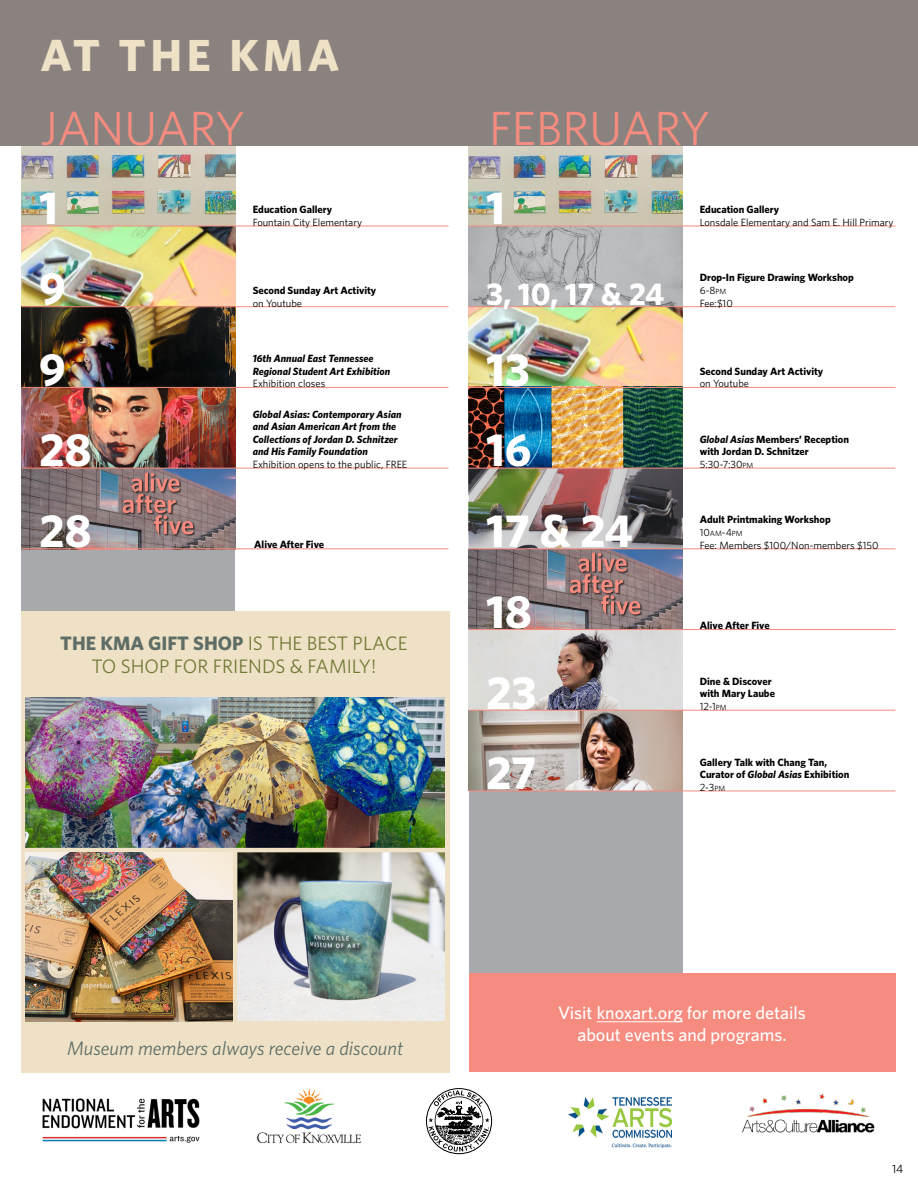
<style>
.page{position:relative;width:918px;height:1188px;background:#fff}
.page>*{position:absolute;margin:0;border:0;box-sizing:border-box;transform-origin:0 0}
.t1{font:48px "Whitney HTF";color:#f58c7f}
.t2{font:700 46.35px/80.7px "Whitney HTF";color:#fff}
.t3{font:700 45px "Whitney HTF";letter-spacing:.1em;color:#eee1c6}
.t4{font:700 31.5px "Whitney HTF";color:#fff}
.t5{font:19.5px/23.4px "Whitney HTF";color:#727a36;text-align:center}
.t6{font:italic 19.5px "Whitney HTF";color:#5e6e66}
.t7{font:500 18px/21.6px "Whitney HTF";color:#fff;text-align:center}
.t8{font:12px "Whitney HTF";color:#000}
.t9{font:700 10.5px/12.6px "Whitney HTF";color:#000}
.t10{font:10.5px/12.6px "Whitney HTF";color:#000}
.t11{font:italic 700 10.5px/12.6px "Whitney HTF";color:#000}
.s1{font-weight:700;color:#5e6e66}
.s2{font-weight:400}
.s3{font-weight:400;font-size:7.5px}
.s4{font-style:italic}
.s5{font-weight:700}
.s6{font-size:7.5px}
</style>
<div class="page">
<div style="left:22px;top:230px;width:213px;height:842px;background:#a7a9ac"></div>
<div style="left:469px;top:143px;width:213px;height:929px;background:#a7a9ac"></div>
<img style="left:469px;top:145px;width:213px;height:81px">
<img style="left:22px;top:145px;width:213px;height:81px">
<svg style="left:469px;top:630px;width:213px;height:80px;fill:#dcdbda"></svg>
<svg style="left:22px;top:469px;width:213px;height:79px"></svg>
<img style="left:42px;top:1098px;width:158px;height:45px">
<img style="left:742px;top:1093px;width:133px;height:40px">
<img style="left:257px;top:1088px;width:105px;height:56px">
<svg style="left:428px;top:1090px;width:62px;height:62px"></svg>
<img style="left:568px;top:1098px;width:104px;height:49px">
<div style="left:0;top:0;width:918px;height:145px;background:#8a827f"></div>
<img style="left:469px;top:307px;width:213px;height:80px">
<svg style="left:469px;top:549px;width:213px;height:80px"></svg>
<img style="left:22px;top:388px;width:213px;height:80px">
<img style="left:469px;top:469px;width:213px;height:79px">
<svg style="left:469px;top:227px;width:213px;height:79px;fill:#b5b7ba"></svg>
<img style="left:469px;top:711px;width:213px;height:79px">
<img style="left:22px;top:227px;width:213px;height:79px">
<div style="left:21px;top:611px;width:428px;height:462px;background:#eee1c6"></div>
<img style="left:25px;top:697px;width:419px;height:151px">
<img style="left:238px;top:853px;width:206px;height:168px">
<img style="left:469px;top:388px;width:213px;height:80px">
<hr style="left:469px;top:226px;width:426px;height:1px;background:#f58c7f">
<hr style="left:469px;top:306px;width:426px;height:1px;background:#f58c7f">
<hr style="left:469px;top:387px;width:426px;height:1px;background:#f58c7f">
<hr style="left:469px;top:468px;width:426px;height:1px;background:#f58c7f">
<hr style="left:469px;top:548px;width:426px;height:1px;background:#f58c7f">
<hr style="left:469px;top:629px;width:426px;height:1px;background:#f58c7f">
<hr style="left:469px;top:710px;width:426px;height:1px;background:#f58c7f">
<hr style="left:469px;top:790px;width:426px;height:1px;background:#f58c7f">
<img style="left:22px;top:307px;width:213px;height:80px">
<img style="left:26px;top:853px;width:206px;height:168px">
<div style="left:469px;top:974px;width:426px;height:98px;background:#f58c7f"></div>
<hr style="left:597px;top:1022px;width:86px;height:1px;background:#fff">
<hr style="left:22px;top:226px;width:426px;height:1px;background:#f58c7f">
<hr style="left:22px;top:306px;width:426px;height:1px;background:#f58c7f">
<hr style="left:22px;top:387px;width:426px;height:1px;background:#f58c7f">
<hr style="left:22px;top:468px;width:426px;height:1px;background:#f58c7f">
<hr style="left:22px;top:548px;width:426px;height:1px;background:#f58c7f">
<h3 class="t3" style="left:40px;top:28px;width:300px">AT THE KMA</h3>
<h1 class="t1" style="left:40px;top:100px;width:206px">JANUARY</h1>
<h1 class="t1" style="left:489px;top:100px;width:223px">FEBRUARY</h1>
<h2 class="t2" style="left:39px;top:167px;width:20px">1</h2>
<h2 class="t2" style="left:39px;top:247px;width:28px">9</h2>
<h2 class="t2" style="left:39px;top:328px;width:54px">9<br>28</h2>
<h2 class="t2" style="left:39px;top:489px;width:54px">28</h2>
<p class="t9" style="left:253px;top:203px;width:81px">Education Gallery</p>
<p class="t10" style="left:253px;top:216px;width:111px">Fountain City Elementary</p>
<p class="t9" style="left:253px;top:284px;width:125px">Second Sunday Art Activity</p>
<p class="t10" style="left:253px;top:296px;width:51px">on Youtube</p>
<p class="t11" style="left:253px;top:352px;width:139px">16th Annual East Tennessee<br>Regional Student Art Exhibition</p>
<p class="t10" style="left:253px;top:377px;width:74px">Exhibition closes</p>
<p class="t11" style="left:253px;top:407px;width:150px">Global Asias: Contemporary Asian and Asian American Art from the<br>Collections of Jordan D. Schnitzer and His Family Foundation</p>
<p class="t10" style="left:253px;top:458px;width:156px">Exhibition opens to the public, FREE</p>
<p class="t9" style="left:254px;top:538px;width:71px">Alive After Five</p>
<h3 class="t5" style="left:60px;top:631px;width:349px"><span class="s1">THE KMA GIFT SHOP</span> IS THE BEST PLACE<br>TO SHOP FOR FRIENDS &amp; FAMILY!</h3>
<h2 class="t2" style="left:486px;top:167px;width:20px">1</h2>
<p class="t9" style="left:700px;top:203px;width:81px">Education Gallery</p>
<p class="t10" style="left:700px;top:216px;width:195px">Lonsdale Elementary and Sam E. Hill Primary</p>
<h3 class="t4" style="left:486px;top:275px;width:180px">3, 10, 17 &amp; 24</h3>
<p class="t9" style="left:700px;top:271px;width:156px">Drop-In Figure Drawing Workshop<br><span class="s2">6-8</span><span class="s3">PM<br></span><span class="s2">Fee:$10</span></p>
<h2 class="t2" style="left:486px;top:328px;width:46px">13</h2>
<p class="t9" style="left:700px;top:364px;width:125px">Second Sunday Art Activity</p>
<p class="t10" style="left:700px;top:377px;width:51px">on Youtube</p>
<h2 class="t2" style="left:486px;top:409px;width:47px">16</h2>
<p class="t9" style="left:700px;top:433px;width:151px"><span class="s4">Global Asias</span> Members’ Reception with Jordan D. Schnitzer<br><span class="s2">5:30-7:30</span><span class="s3">PM</span></p>
<h2 class="t2" style="left:486px;top:489px;width:148px">17 &amp; 24</h2>
<p class="t10" style="left:700px;top:513px;width:180px"><span class="s5">Adult Printmaking Workshop<br></span>10<span class="s6">AM</span>-4<span class="s6">PM<br></span>Fee: Members $100/Non-members $150</p>
<h2 class="t2" style="left:486px;top:570px;width:48px">18</h2>
<p class="t9" style="left:700px;top:619px;width:71px">Alive After Five</p>
<h2 class="t2" style="left:486px;top:651px;width:52px">23</h2>
<p class="t9" style="left:700px;top:675px;width:77px">Dine &amp; Discover with Mary Laube<br><span class="s2">12-1</span><span class="s3">PM</span></p>
<h2 class="t2" style="left:486px;top:731px;width:52px">27</h2>
<p class="t9" style="left:700px;top:755px;width:151px">Gallery Talk with Chang Tan,<br>Curator of <span class="s4">Global Asias</span> Exhibition<br><span class="s2">2-3</span><span class="s3">PM</span></p>
<h3 class="t6" style="left:67px;top:1036px;width:338px">Museum members always receive a discount</h3>
<h3 class="t7" style="left:558px;top:1002px;width:249px">Visit knoxart.org for more details about events and programs.</h3>
<p class="t8" style="left:892px;top:1161px;width:13px">14</p>
</div>
